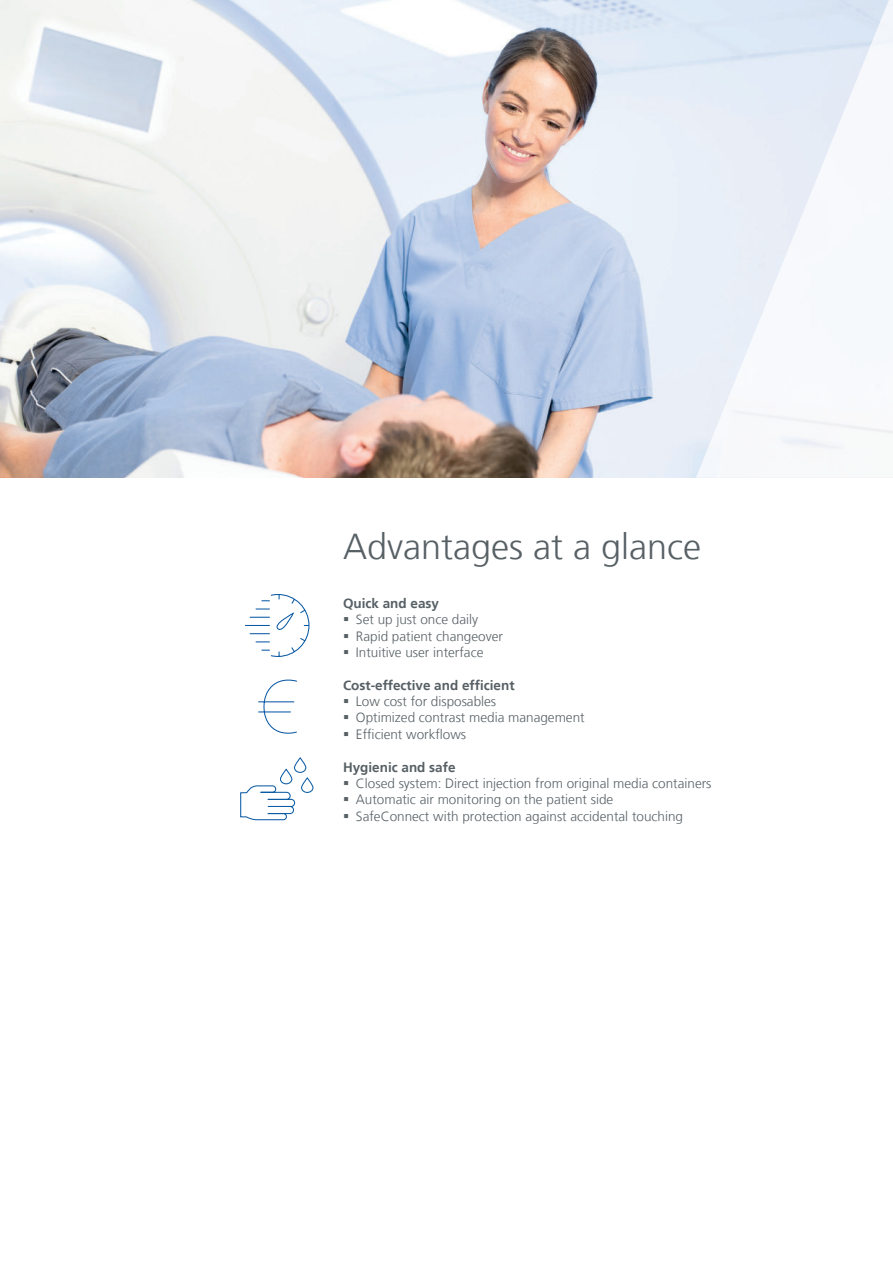
<style>
.page{position:relative;width:893px;height:1263px;background:#fff}
.page>*{position:absolute;margin:0;border:0;box-sizing:border-box;transform-origin:0 0}
.t1{font:300 36px "Frutiger LT";color:#576065}
.t2{font:300 13.5px/16.4px "Frutiger LT";color:#576065}
.t3{font:700 13.5px "Frutiger LT";color:#576065}
</style>
<div class="page">
<img style="left:0;top:0;width:696px;height:478px">
<svg style="left:696px;top:0;width:197px;height:478px;fill:#f2f5f8"></svg>
<svg style="left:258px;top:679px;width:39px;height:55px"></svg>
<svg style="left:245px;top:594px;width:65px;height:63px"></svg>
<svg style="left:240px;top:758px;width:74px;height:62px"></svg>
<h1 class="t1" style="left:343px;top:531px;width:360px">Advantages at a glance</h1>
<p class="t3" style="left:343px;top:598px;width:98px">Quick and easy</p>
<p class="t2" style="left:356px;top:612px;width:149px">Set up just once daily<br>Rapid patient changeover<br>Intuitive user interface</p>
<p class="t3" style="left:343px;top:677px;width:173px">Cost-effective and efficient</p>
<p class="t2" style="left:356px;top:693px;width:230px">Low cost for disposables<br>Optimized contrast media management<br>Efficient workflows</p>
<p class="t3" style="left:343px;top:761px;width:114px">Hygienic and safe</p>
<p class="t2" style="left:356px;top:776px;width:357px">Closed system: Direct injection from original media containers<br>Automatic air monitoring on the patient side<br>SafeConnect with protection against accidental touching</p>
</div>
